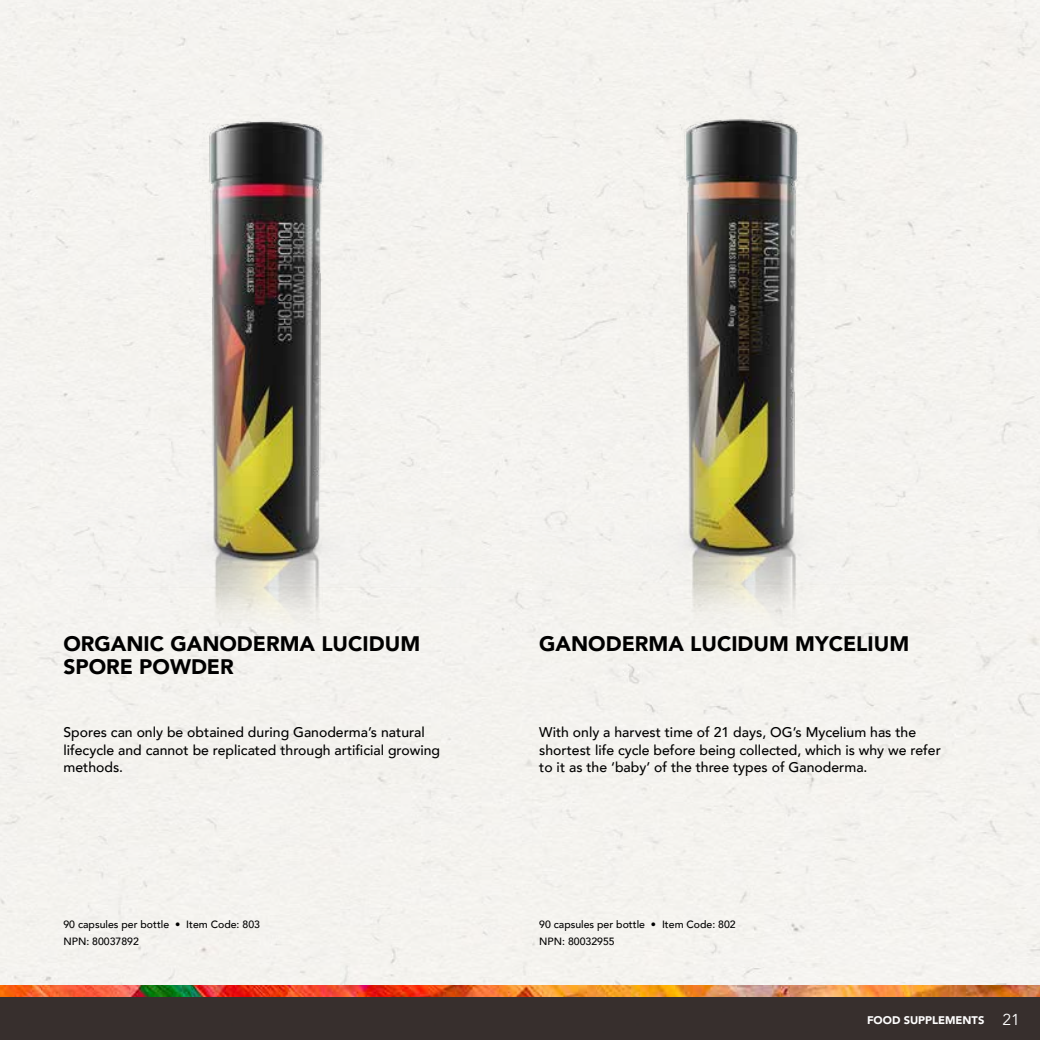
<style>
.page{position:relative;width:1040px;height:1040px;background:#fff}
.page>*{position:absolute;margin:0;border:0;box-sizing:border-box;transform-origin:0 0}
.t1{font:900 21px/22.8px "Avenir";color:#000}
.t2{font:500 14px/17.5px "Avenir";color:#000}
.t3{font:900 11.03px "Avenir";color:#fff}
.t4{font:500 10.5px/17.5px "Avenir";color:#000}
.s1{font-weight:400;font-size:15.75px}
</style>
<div class="page">
<img style="left:0;top:0;width:1040px;height:1040px">
<img style="left:63px;top:106px;width:409px;height:522px">
<img style="left:537px;top:96px;width:412px;height:532px">
<h1 class="t1" style="left:63px;top:632px;width:358px">ORGANIC GANODERMA LUCIDUM<br>SPORE POWDER</h1>
<h1 class="t1" style="left:539px;top:632px;width:371px">GANODERMA LUCIDUM MYCELIUM</h1>
<p class="t2" style="left:63px;top:722px;width:378px">Spores can only be obtained during Ganoderma’s natural lifecycle and cannot be replicated through artificial growing methods.</p>
<p class="t2" style="left:539px;top:722px;width:403px">With only a harvest time of 21 days, OG’s Mycelium has the shortest life cycle before being collected, which is why we refer to it as the ‘baby’ of the three types of Ganoderma.</p>
<p class="t4" style="left:63px;top:915px;width:198px">90 capsules per bottle • Item Code: 803<br>NPN: 80037892</p>
<p class="t4" style="left:539px;top:915px;width:198px">90 capsules per bottle • Item Code: 802<br>NPN: 80032955</p>
<p class="t3" style="left:867px;top:1010px;width:154px">FOOD SUPPLEMENTS <span class="s1">21</span></p>
</div>
